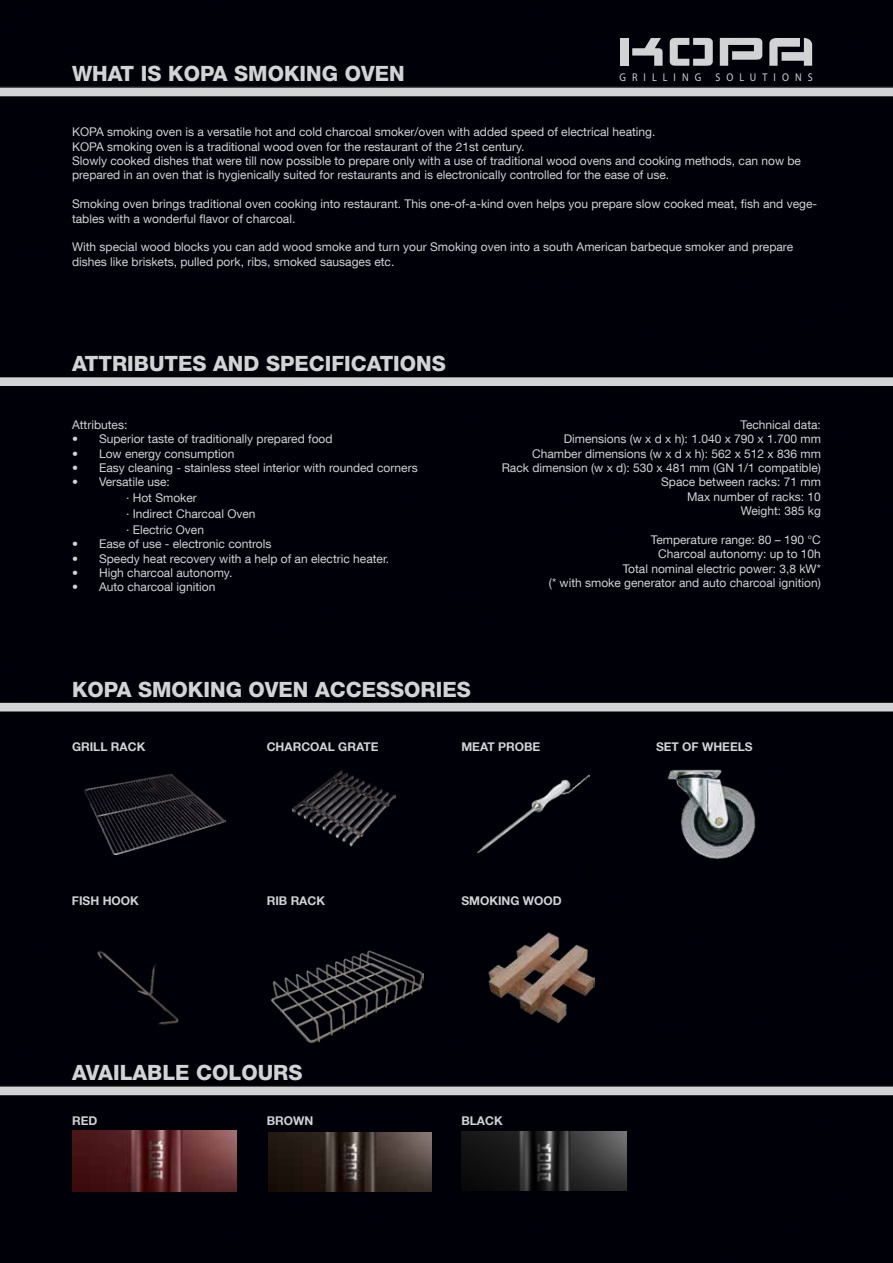
<style>
.page{position:relative;width:893px;height:1263px;background:#000009}
.page>*{position:absolute;margin:0;border:0;box-sizing:border-box;transform-origin:0 0}
.t1{font:800 21px "Helvetica Neue LT Com";color:#d1d3d4}
.t2{font:12px/14.4px "Helvetica Neue LT Com";color:#d1d3d4}
.t3{font:700 12px "Helvetica Neue LT Com";color:#d1d3d4}
.t4{font:11.25px "Myriad Pro";letter-spacing:.6em;color:#d1d3d4;scale:.9 1}
</style>
<div class="page">
<svg style="left:0;top:86px;width:893px;height:12px;background:#999a9b"></svg>
<svg style="left:0;top:376px;width:893px;height:11px;background:#a4a6a7"></svg>
<div style="left:620px;top:38px;width:8px;height:28px;background:#d1d3d4"></div>
<svg style="left:632px;top:38px;width:31px;height:28px"></svg>
<svg style="left:670px;top:38px;width:43px;height:28px"></svg>
<svg style="left:769px;top:38px;width:43px;height:28px"></svg>
<svg style="left:720px;top:38px;width:42px;height:28px"></svg>
<svg style="left:0;top:701px;width:893px;height:12px;background:#979899"></svg>
<img style="left:83px;top:773px;width:143px;height:81px">
<div style="left:86px;top:927px;width:113px;height:109px;background:#000009"></div>
<img style="left:292px;top:770px;width:103px;height:77px">
<img style="left:270px;top:948px;width:154px;height:99px">
<img style="left:476px;top:773px;width:114px;height:82px">
<svg style="left:0;top:1085px;width:893px;height:12px;background:#97999a"></svg>
<img style="left:72px;top:1131px;width:165px;height:60px">
<img style="left:269px;top:1132px;width:163px;height:59px">
<img style="left:461px;top:1132px;width:165px;height:59px">
<img style="left:487px;top:931px;width:107px;height:95px">
<img style="left:665px;top:765px;width:92px;height:97px">
<h1 class="t1" style="left:72px;top:61px;width:334px">WHAT IS KOPA SMOKING OVEN</h1>
<p class="t4" style="left:619px;top:71px;width:92px">GRILLING</p>
<p class="t4" style="left:715px;top:71px;width:109px">SOLUTIONS</p>
<p class="t2" style="left:72px;top:124px;width:730px">KOPA smoking oven is a versatile hot and cold charcoal smoker/oven with added speed of electrical heating.<br>KOPA smoking oven is a traditional wood oven for the restaurant of the 21st century.<br>Slowly cooked dishes that were till now possible to prepare only with a use of traditional wood ovens and cooking methods, can now be prepared in an oven that is hygienically suited for restaurants and is electronically controlled for the ease of use.</p>
<p class="t2" style="left:72px;top:196px;width:747px">Smoking oven brings traditional oven cooking into restaurant. This one-of-a-kind oven helps you prepare slow cooked meat, fish and vege&shy;tables with a wonderful flavor of charcoal.</p>
<p class="t2" style="left:72px;top:240px;width:723px">With special wood blocks you can add wood smoke and turn your Smoking oven into a south American barbeque smoker and prepare dishes like briskets, pulled pork, ribs, smoked sausages etc.</p>
<h1 class="t1" style="left:72px;top:351px;width:375px">ATTRIBUTES AND SPECIFICATIONS</h1>
<p class="t2" style="left:72px;top:417px;width:57px">Attributes:</p>
<p class="t2" style="left:72px;top:431px;width:262px">• Superior taste of traditionally prepared food</p>
<p class="t2" style="left:72px;top:446px;width:164px">• Low energy consumption</p>
<p class="t2" style="left:72px;top:460px;width:347px">• Easy cleaning - stainless steel interior with rounded corners</p>
<p class="t2" style="left:126px;top:474px;width:131px;line-height:15.8px;text-indent:-54px">• Versatile use:<br>· Hot Smoker<br>· Indirect Charcoal Oven · Electric Oven</p>
<p class="t2" style="left:72px;top:536px;width:201px">• Ease of use - electronic controls</p>
<p class="t2" style="left:72px;top:551px;width:319px">• Speedy heat recovery with a help of an electric heater.</p>
<p class="t2" style="left:72px;top:565px;width:162px">• High charcoal autonomy.</p>
<p class="t2" style="left:72px;top:580px;width:145px">• Auto charcoal ignition</p>
<p class="t2" style="left:502px;top:417px;width:321px;text-align:right">Technical data:<br>Dimensions (w x d x h): 1.040 x 790 x 1.700 mm<br>Chamber dimensions (w x d x h): 562 x 512 x 836 mm<br>Rack dimension (w x d): 530 x 481 mm (GN 1/1 compatible)<br>Space between racks: 71 mm<br>Max number of racks: 10<br>Weight: 385 kg</p>
<p class="t2" style="left:549px;top:532px;width:274px;text-align:right">Temperature range: 80 – 190 °C<br>Charcoal autonomy: up to 10h<br>Total nominal electric power: 3,8 kW*<br>(* with smoke generator and auto charcoal ignition)</p>
<h1 class="t1" style="left:72px;top:676px;width:400px">KOPA SMOKING OVEN ACCESSORIES</h1>
<p class="t3" style="left:72px;top:739px;width:75px">GRILL RACK</p>
<p class="t3" style="left:267px;top:739px;width:113px">CHARCOAL GRATE</p>
<p class="t3" style="left:461px;top:739px;width:80px">MEAT PROBE</p>
<p class="t3" style="left:656px;top:739px;width:98px">SET OF WHEELS</p>
<p class="t3" style="left:72px;top:893px;width:68px">FISH HOOK</p>
<p class="t3" style="left:267px;top:893px;width:60px">RIB RACK</p>
<p class="t3" style="left:461px;top:893px;width:102px">SMOKING WOOD</p>
<h1 class="t1" style="left:72px;top:1060px;width:232px">AVAILABLE COLOURS</h1>
<p class="t3" style="left:72px;top:1113px;width:27px">RED</p>
<p class="t3" style="left:267px;top:1113px;width:48px">BROWN</p>
<p class="t3" style="left:461px;top:1113px;width:43px">BLACK</p>
</div>
